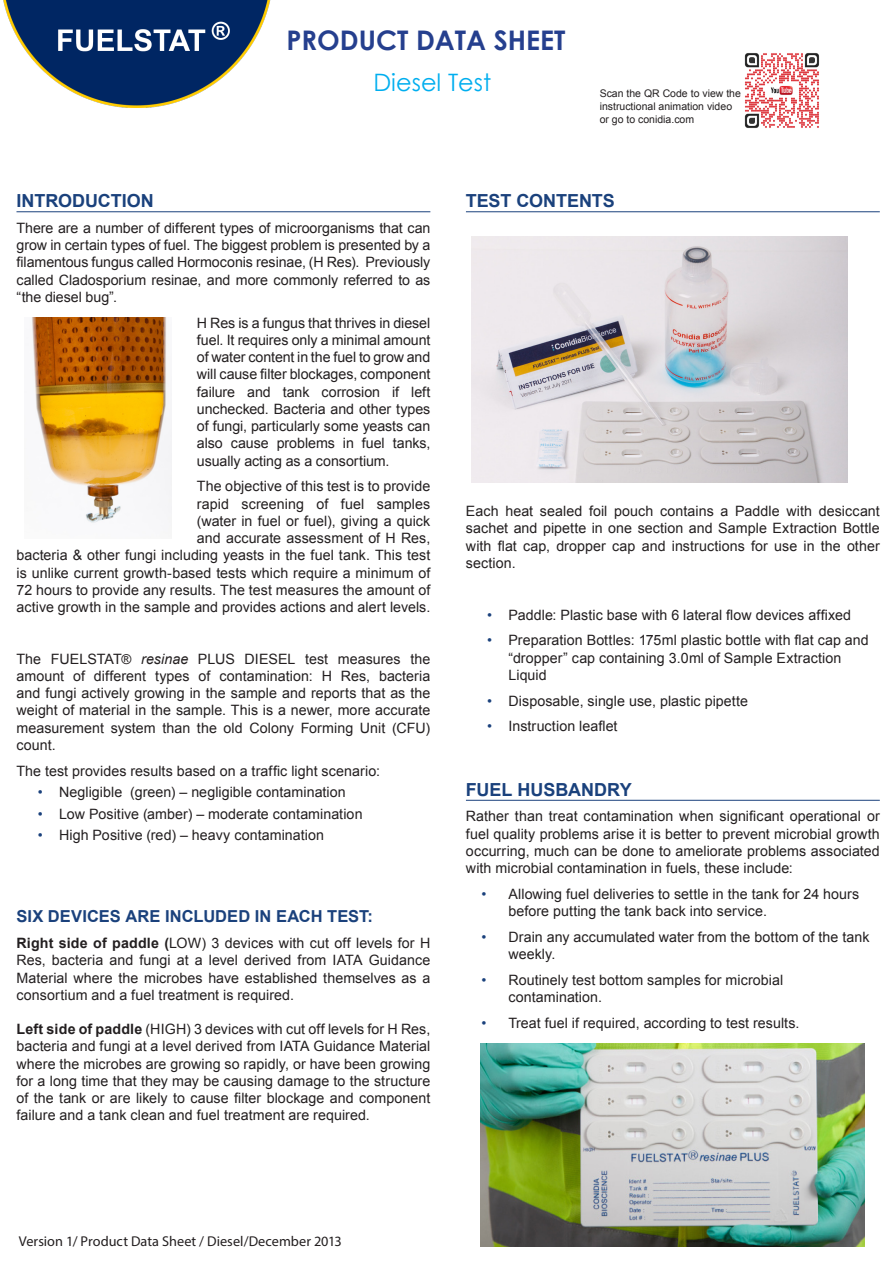
<style>
.page{position:relative;width:893px;height:1263px;background:#fff}
.page>*{position:absolute;margin:0;border:0;box-sizing:border-box;transform-origin:0 0}
.t1{font:700 27px "Century Gothic";color:#253f8e}
.t2{font:24px "Century Gothic";color:#00aeef}
.Body_Header_-_Bold{font:700 18px "Arial";letter-spacing:-.005em;color:#1a417c}
.Sub_Heading{font:700 16.5px "Arial";letter-spacing:.005em;color:#1a417c}
.Body_Copy{font:14.25px/17.2px "Arial";letter-spacing:.005em;color:#231f20;text-align:justify}
.Body_Copy-2{font:14.25px "Myriad Pro";letter-spacing:.005em;color:#231f20}
.t3{font:10.5px/12.6px "Arial";color:#231f20}
.s1{font-size:13.5px}
.s2{font-style:italic}
.s3{color:#1a417c}
.s4{font-weight:700}
</style>
<div class="page">
<img style="left:744px;top:53px;width:76px;height:75px">
<hr style="left:16px;top:211px;width:414px;height:1px;background:#1a417c">
<hr style="left:466px;top:211px;width:414px;height:1px;background:#1a417c">
<hr style="left:466px;top:800px;width:414px;height:1px;background:#1a417c">
<img style="left:31px;top:317px;width:140px;height:206px">
<img style="left:472px;top:236px;width:376px;height:247px">
<img style="left:481px;top:1043px;width:383px;height:203px">
<img style="left:3px;top:0;width:268px;height:108px">
<p class="t1" style="left:286px;top:20px;width:281px">PRODUCT DATA SHEET</p>
<p class="t2" style="left:373px;top:66px;width:119px">Diesel Test</p>
<p class="t3" style="left:600px;top:88px;width:143px">Scan the QR Code to view the instructional animation video or go to conidia.com</p>
<p class="Body_Header_-_Bold" style="left:16px;top:189px;width:139px">INTRODUCTION</p>
<p class="Body_Copy" style="left:16px;top:219px;width:415px">There are a number of different types of microorganisms that can grow in certain types of fuel. The biggest problem is presented by a filamentous fungus called Hormoconis resinae, (H Res). Previously called Cladosporium resinae, and more commonly referred to as “the diesel bug”.</p>
<p class="Body_Copy" style="left:197px;top:314px;width:235px">H Res is a fungus that thrives in diesel fuel. It requires only a minimal amount of water content in the fuel to grow and will cause filter blockages, component failure and tank corrosion if left unchecked. Bacteria and other types of fungi, particularly some yeasts can also cause problems in fuel tanks, usually acting as a consortium.</p>
<p class="Body_Copy" style="left:16px;top:478px;width:415px;text-align:right">The objective of this test is to provide<br>rapid screening of fuel samples<br>(water in fuel or fuel), giving a quick<br>and accurate assessment of H Res,<br>bacteria &amp; other fungi including yeasts in the fuel tank. This test is unlike current growth-based tests which require a minimum of 72 hours to provide any results. The test measures the amount of active growth in the sample and provides actions and alert levels.</p>
<p class="Body_Copy" style="left:16px;top:650px;width:415px">The FUELSTAT<span class="s1">®</span> <span class="s2">resinae</span> PLUS DIESEL test measures the amount of different types of contamination: H Res, bacteria and fungi actively growing in the sample and reports that as the weight of material in the sample. This is a newer, more accurate measurement system than the old Colony Forming Unit (CFU) count.</p>
<p class="Body_Copy" style="left:16px;top:762px;width:365px">The test provides results based on a traffic light scenario:</p>
<p class="Body_Copy" style="left:38px;top:784px;width:310px"><span class="s3">•</span> Negligible (green) – negligible contamination</p>
<p class="Body_Copy" style="left:38px;top:805px;width:326px"><span class="s3">•</span> Low Positive (amber) – moderate contamination</p>
<p class="Body_Copy" style="left:38px;top:827px;width:288px"><span class="s3">•</span> High Positive (red) – heavy contamination</p>
<p class="Sub_Heading" style="left:16px;top:905px;width:358px">SIX DEVICES ARE INCLUDED IN EACH TEST:</p>
<p class="Body_Copy" style="left:16px;top:935px;width:415px"><span class="s4">Right side of paddle (</span>LOW) 3 devices with cut off levels for H Res, bacteria and fungi at a level derived from IATA Guidance Material where the microbes have established themselves as a consortium and a fuel treatment is required.</p>
<p class="Body_Copy" style="left:16px;top:1021px;width:415px"><span class="s4">Left side of paddle</span> (HIGH) 3 devices with cut off levels for H Res, bacteria and fungi at a level derived from IATA Guidance Material where the microbes are growing so rapidly, or have been growing for a long time that they may be causing damage to the structure of the tank or are likely to cause filter blockage and component failure and a tank clean and fuel treatment are required.</p>
<p class="Body_Header_-_Bold" style="left:466px;top:189px;width:150px">TEST CONTENTS</p>
<p class="Body_Copy" style="left:466px;top:503px;width:415px">Each heat sealed foil pouch contains a Paddle with desiccant sachet and pipette in one section and Sample Extraction Bottle with flat cap, dropper cap and instructions for use in the other section.</p>
<p class="Body_Copy" style="left:487px;top:606px;width:365px"><span class="s3">•</span> Paddle: Plastic base with 6 lateral flow devices affixed</p>
<p class="Body_Copy" style="left:508px;top:632px;width:362px;text-align:left;text-indent:-21px"><span class="s3">•</span> Preparation Bottles: 175ml plastic bottle with flat cap and “dropper” cap containing 3.0ml of Sample Extraction<br>Liquid</p>
<p class="Body_Copy" style="left:487px;top:692px;width:262px"><span class="s3">•</span> Disposable, single use, plastic pipette</p>
<p class="Body_Copy" style="left:487px;top:718px;width:132px"><span class="s3">•</span> Instruction leaflet</p>
<p class="Body_Header_-_Bold" style="left:466px;top:777px;width:167px">FUEL HUSBANDRY</p>
<p class="Body_Copy" style="left:466px;top:808px;width:415px">Rather than treat contamination when significant operational or fuel quality problems arise it is better to prevent microbial growth occurring, much can be done to ameliorate problems associated with microbial contamination in fuels, these include:</p>
<p class="Body_Copy" style="left:508px;top:885px;width:352px;text-indent:-27px"><span class="s3">•</span> Allowing fuel deliveries to settle in the tank for 24 hours before putting the tank back into service.</p>
<p class="Body_Copy" style="left:508px;top:928px;width:363px;text-indent:-27px"><span class="s3">•</span> Drain any accumulated water from the bottom of the tank weekly.</p>
<p class="Body_Copy" style="left:508px;top:971px;width:276px;text-indent:-27px"><span class="s3">•</span> Routinely test bottom samples for microbial contamination.</p>
<p class="Body_Copy" style="left:481px;top:1014px;width:319px"><span class="s3">•</span> Treat fuel if required, according to test results.</p>
<p class="Body_Copy-2" style="left:19px;top:1232px;width:324px">Version 1/ Product Data Sheet / Diesel/December 2013</p>
</div>
